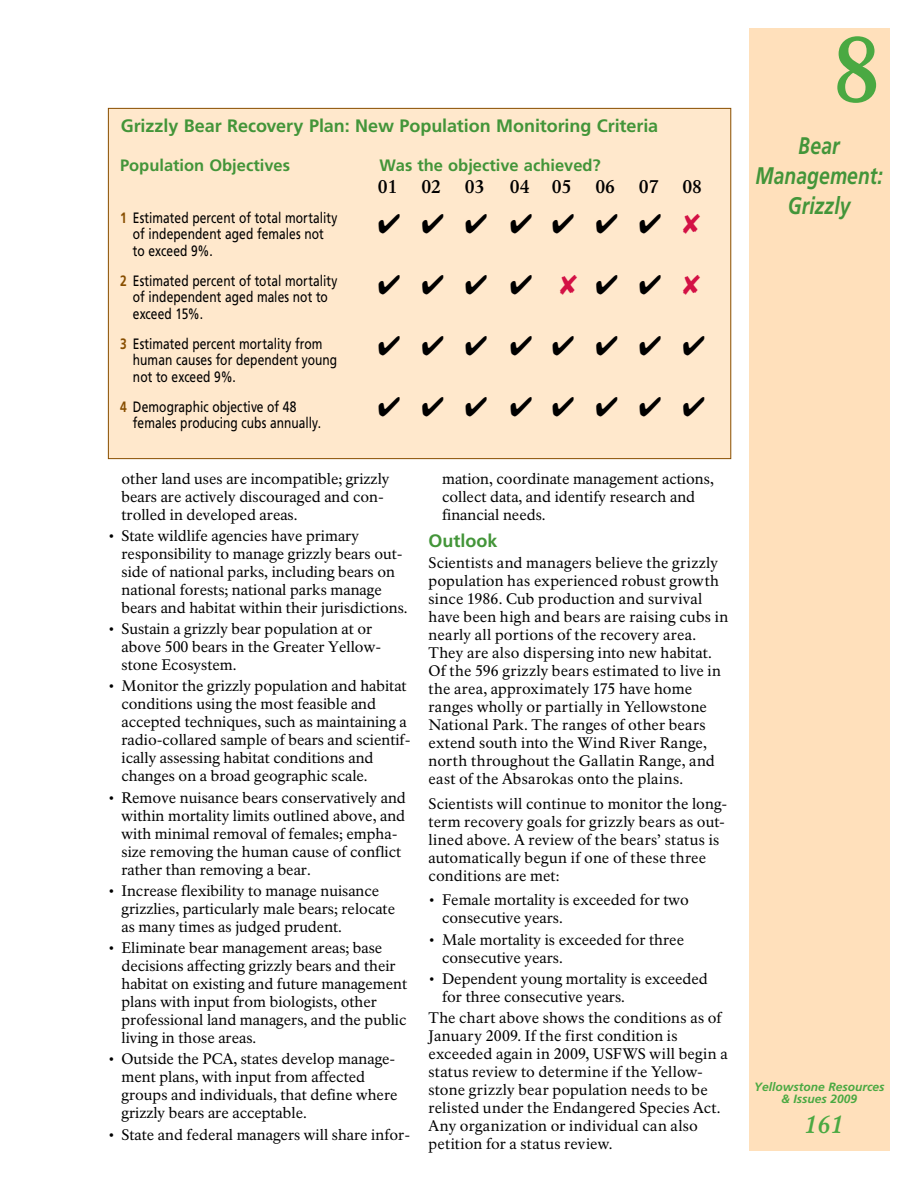
<style>
.page{position:relative;width:918px;height:1188px;background:#fff}
.page>*{position:absolute;margin:0;border:0;box-sizing:border-box;transform-origin:0 0}
.t1{font:700 90px "NPS Rawlinson OT";color:#4aa942}
.t2{font:27px "Zapf Dingbats ITC";color:#000}
.t3{font:italic 700 24px/30px "Frutiger LT Std";letter-spacing:.01em;color:#439539;text-align:center;scale:.8 1}
.t4{font:italic 700 24px "NPS Rawlinson OT";color:#4aa942}
.t5{font:700 18px "Frutiger LT Std";letter-spacing:-.005em;color:#439539}
.t6{font:700 18px "NPS Rawlinson OT";color:#000}
.t7{font:700 16.5px "Frutiger LT Std";color:#439539}
.t8{font:15px/18px "NPS Rawlinson OT";color:#000}
.t9{font:15px/16.5px "Frutiger LT Std";letter-spacing:.005em;color:#000;scale:.8 1}
.t10{font:italic 700 12px/12px "Frutiger LT Std";color:#4aa942;text-align:center}
.s1{font-weight:700;color:#884e00}
.s2{color:#d31145}
</style>
<div class="page">
<div style="left:749px;top:28px;width:141px;height:1123px;background:#ffe0bb"></div>
<div style="left:108px;top:108px;width:623px;height:351px;background:#ffe8cc"></div>
<p class="t5" style="left:121px;top:115px;width:539px">Grizzly Bear Recovery Plan: New Population Monitoring Criteria</p>
<p class="t7" style="left:120px;top:155px;width:172px">Population Objectives</p>
<p class="t9" style="left:133px;top:209px;width:257px;text-indent:-13px"><span class="s1">1</span> Estimated percent of total mortality of independent aged females not to exceed 9%.</p>
<p class="t9" style="left:133px;top:272px;width:257px;text-indent:-13px"><span class="s1">2</span> Estimated percent of total mortality of independent aged males not to exceed 15%.</p>
<p class="t9" style="left:133px;top:335px;width:257px;text-indent:-13px"><span class="s1">3</span> Estimated percent mortality from human causes for dependent young not to exceed 9%.</p>
<p class="t9" style="left:133px;top:398px;width:237px;text-indent:-13px"><span class="s1">4</span> Demographic objective of 48 females producing cubs annually.</p>
<p class="t7" style="left:379px;top:156px;width:223px">Was the objective achieved?</p>
<p class="t6" style="left:378px;top:176px;width:21px">01</p>
<p class="t6" style="left:421px;top:176px;width:21px">02</p>
<p class="t6" style="left:465px;top:176px;width:21px">03</p>
<p class="t6" style="left:510px;top:176px;width:63px">04 05</p>
<p class="t6" style="left:595px;top:176px;width:21px">06</p>
<p class="t6" style="left:639px;top:176px;width:21px">07</p>
<p class="t6" style="left:682px;top:176px;width:21px">08</p>
<h2 class="t2" style="left:378px;top:211px;width:324px">✔✔✔✔✔✔✔<span class="s2">✘</span></h2>
<h2 class="t2" style="left:378px;top:272px;width:324px">✔✔✔✔ <span class="s2">✘</span>✔✔<span class="s2">✘</span></h2>
<h2 class="t2" style="left:378px;top:333px;width:329px">✔✔✔✔✔✔✔✔</h2>
<h2 class="t2" style="left:378px;top:394px;width:329px">✔✔✔✔✔✔✔✔</h2>
<p class="t8" style="left:122px;top:470px;width:270px">other land uses are incompatible; grizzly bears are actively discouraged and con&shy;trolled in developed areas.</p>
<p class="t8" style="left:122px;top:527px;width:288px;text-indent:-14px">• State wildlife agencies have primary responsibility to manage grizzly bears out&shy;side of national parks, including bears on national forests; national parks manage bears and habitat within their jurisdictions.</p>
<p class="t8" style="left:122px;top:620px;width:261px;text-indent:-14px">• Sustain a grizzly bear population at or above 500 bears in the Greater Yellow&shy;stone Ecosystem.</p>
<p class="t8" style="left:122px;top:677px;width:291px;text-indent:-14px">• Monitor the grizzly population and habitat conditions using the most feasible and accepted techniques, such as maintaining a radio-collared sample of bears and scientif&shy;ically assessing habitat conditions and changes on a broad geographic scale.</p>
<p class="t8" style="left:122px;top:789px;width:286px;text-indent:-14px">• Remove nuisance bears conservatively and within mortality limits outlined above, and with minimal removal of females; empha&shy;size removing the human cause of conflict rather than removing a bear.</p>
<p class="t8" style="left:122px;top:882px;width:275px;text-indent:-14px">• Increase flexibility to manage nuisance grizzlies, particularly male bears; relocate as many times as judged prudent.</p>
<p class="t8" style="left:122px;top:939px;width:287px;text-indent:-14px">• Eliminate bear management areas; base decisions affecting grizzly bears and their habitat on existing and future management plans with input from biologists, other professional land managers, and the public living in those areas.</p>
<p class="t8" style="left:122px;top:1050px;width:278px;text-indent:-14px">• Outside the PCA, states develop manage&shy;ment plans, with input from affected groups and individuals, that define where grizzly bears are acceptable.</p>
<p class="t8" style="left:108px;top:1126px;width:304px">• State and federal managers will share infor-</p>
<p class="t8" style="left:442px;top:470px;width:273px">mation, coordinate management actions, collect data, and identify research and financial needs.</p>
<p class="t5" style="left:429px;top:530px;width:70px">Outlook</p>
<p class="t8" style="left:429px;top:554px;width:301px">Scientists and managers believe the grizzly population has experienced robust growth since 1986. Cub production and survival have been high and bears are raising cubs in nearly all portions of the recovery area.<br>They are also dispersing into new habitat.<br>Of the 596 grizzly bears estimated to live in the area, approximately 175 have home ranges wholly or partially in Yellowstone National Park. The ranges of other bears extend south into the Wind River Range, north throughout the Gallatin Range, and east of the Absarokas onto the plains.</p>
<p class="t8" style="left:429px;top:795px;width:300px">Scientists will continue to monitor the long&shy;term recovery goals for grizzly bears as out&shy;lined above. A review of the bears’ status is automatically begun if one of these three conditions are met:</p>
<p class="t8" style="left:442px;top:891px;width:248px;text-indent:-14px">• Female mortality is exceeded for two consecutive years.</p>
<p class="t8" style="left:442px;top:931px;width:244px;text-indent:-14px">• Male mortality is exceeded for three consecutive years.</p>
<p class="t8" style="left:442px;top:970px;width:267px;text-indent:-14px">• Dependent young mortality is exceeded for three consecutive years.</p>
<p class="t8" style="left:429px;top:1009px;width:301px">The chart above shows the conditions as of January 2009. If the first condition is exceeded again in 2009, USFWS will begin a status review to determine if the Yellow&shy;stone grizzly bear population needs to be relisted under the Endangered Species Act.<br>Any organization or individual can also petition for a status review.</p>
<h1 class="t1" style="left:832px;top:16px;width:51px">8</h1>
<h3 class="t3" style="left:756px;top:131px;width:161px">Bear<br>Management:<br>Grizzly</h3>
<p class="t10" style="left:754px;top:1081px;width:132px">Yellowstone Resources &amp; Issues 2009</p>
<h3 class="t4" style="left:804px;top:1110px;width:41px">161</h3>
</div>
